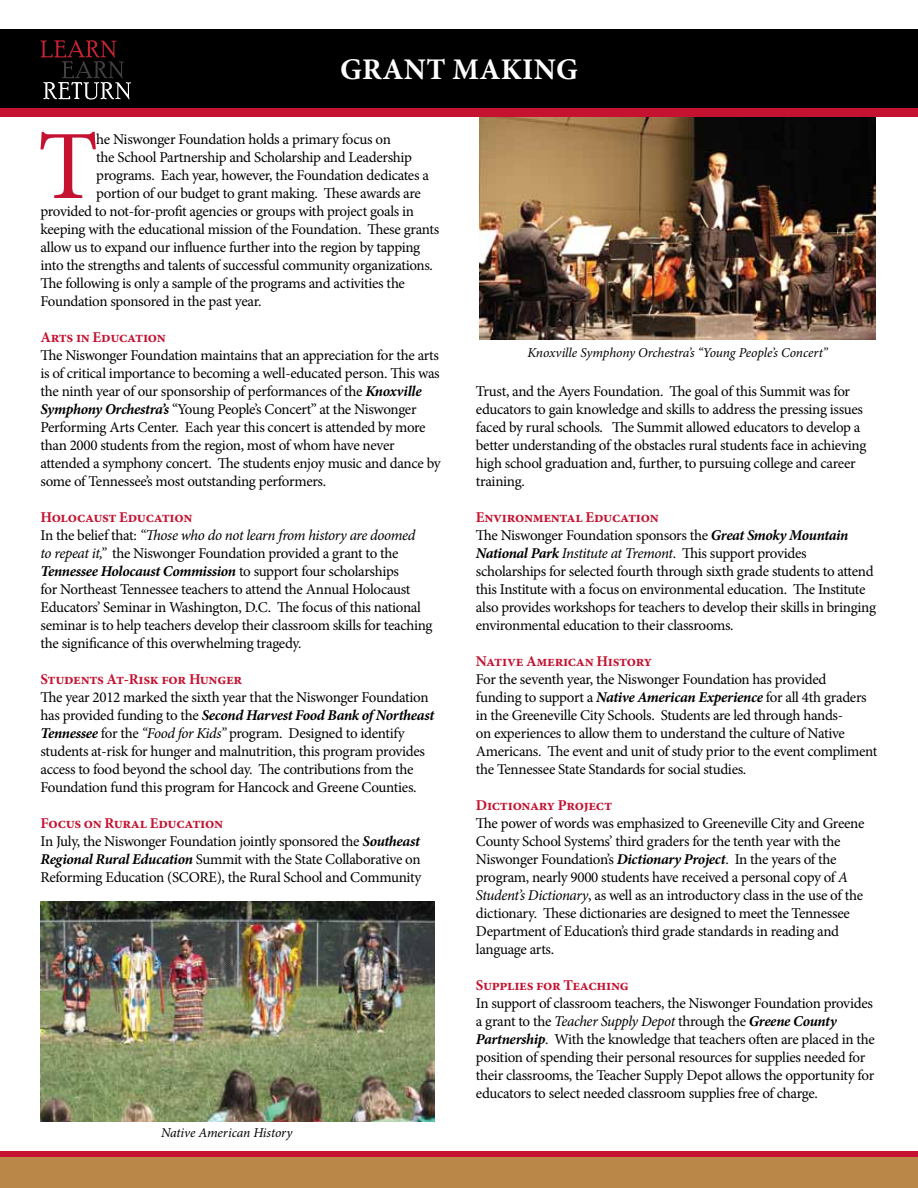
<style>
.page{position:relative;width:918px;height:1188px;background:#fff}
.page>*{position:absolute;margin:0;border:0;box-sizing:border-box;transform-origin:0 0}
.t1{font:98.1px "Minion Pro";color:#c41230}
.t2{font:700 30px "Minion Pro";letter-spacing:.01em;color:#fff}
.t3{font:15px/18px "Minion Pro";letter-spacing:-.025em;color:#000}
.t4{font:700 15px "Minion Pro";letter-spacing:-.02em;color:#c41230}
.t5{font:italic 13.5px "Minion Pro";letter-spacing:-.01em;color:#000}
.s1{font-weight:700;font-style:italic}
.s2{font-weight:700;color:#c41230}
.s3{font-style:italic}
</style>
<div class="page">
<img style="left:479px;top:117px;width:396px;height:222px">
<svg style="left:0;top:1151px;width:918px;height:7px;background:#c22233"></svg>
<div style="left:0;top:1158px;width:918px;height:30px;background:#ba8748"></div>
<img style="left:40px;top:901px;width:394px;height:220px">
<div style="left:0;top:104px;width:918px;height:13px;background:#c41230"></div>
<div style="left:0;top:29px;width:918px;height:79px;background:#000"></div>
<svg style="left:40px;top:40px;width:91px;height:60px"></svg>
<h2 class="t2" style="left:340px;top:48px;width:237px">GRANT MAKING</h2>
<h1 class="t1" style="left:38px;top:101px;width:62px">T</h1>
<p class="t3" style="left:96px;top:130px;width:296px">he Niswonger Foundation holds a primary focus on</p>
<p class="t3" style="left:96px;top:148px;width:317px">the School Partnership and Scholarship and Leadership</p>
<p class="t3" style="left:96px;top:166px;width:334px">programs. Each year, however, the Foundation dedicates a</p>
<p class="t3" style="left:96px;top:184px;width:326px">portion of our budget to grant making. These awards are</p>
<p class="t3" style="left:40px;top:202px;width:375px">provided to not-for-profit agencies or groups with project goals in</p>
<p class="t3" style="left:40px;top:220px;width:400px">keeping with the educational mission of the Foundation. These grants</p>
<p class="t3" style="left:40px;top:238px;width:381px">allow us to expand our influence further into the region by tapping</p>
<p class="t3" style="left:40px;top:256px;width:394px">into the strengths and talents of successful community organizations.</p>
<p class="t3" style="left:40px;top:274px;width:366px">The following is only a sample of the programs and activities the</p>
<p class="t3" style="left:40px;top:292px;width:223px">Foundation sponsored in the past year.</p>
<p class="t4" style="left:40px;top:327px;width:127px">Arts in Education</p>
<p class="t3" style="left:40px;top:346px;width:402px">The Niswonger Foundation maintains that an appreciation for the arts is of critical importance to becoming a well-educated person. This was the ninth year of our sponsorship of performances of the <span class="s1">Knoxville Symphony Orchestra’s</span> “Young People’s Concert” at the Niswonger Performing Arts Center. Each year this concert is attended by more than 2000 students from the region, most of whom have never attended a symphony concert. The students enjoy music and dance by some of Tennessee’s most outstanding performers.</p>
<p class="t3" style="left:40px;top:508px;width:394px"><span class="s2">Holocaust Education<br></span>In the belief that: <span class="s3">“Those who do not learn from history are doomed<br>to repeat it,”</span> the Niswonger Foundation provided a grant to the <span class="s1">Tennessee Holocaust Commission</span> to support four scholarships<br>for Northeast Tennessee teachers to attend the Annual Holocaust Educators’ Seminar in Washington, D.C. The focus of this national seminar is to help teachers develop their classroom skills for teaching the significance of this overwhelming tragedy.</p>
<p class="t4" style="left:40px;top:669px;width:203px">Students At-Risk for Hunger</p>
<p class="t3" style="left:40px;top:688px;width:395px">The year 2012 marked the sixth year that the Niswonger Foundation has provided funding to the <span class="s1">Second Harvest Food Bank of Northeast Tennessee</span> for the <span class="s3">“Food for Kids”</span> program. Designed to identify students at-risk for hunger and malnutrition, this program provides access to food beyond the school day. The contributions from the Foundation fund this program for Hancock and Greene Counties.</p>
<p class="t3" style="left:40px;top:814px;width:382px"><span class="s2">Focus on Rural Education<br></span>In July, the Niswonger Foundation jointly sponsored the <span class="s1">Southeast Regional Rural Education</span> Summit with the State Collaborative on Reforming Education (SCORE), the Rural School and Community</p>
<p class="t5" style="left:161px;top:1124px;width:133px">Native American History</p>
<p class="t5" style="left:528px;top:344px;width:302px">Knoxville Symphony Orchestra’s “Young People’s Concert”</p>
<p class="t3" style="left:476px;top:382px;width:392px">Trust, and the Ayers Foundation. The goal of this Summit was for educators to gain knowledge and skills to address the pressing issues faced by rural schools. The Summit allowed educators to develop a better understanding of the obstacles rural students face in achieving high school graduation and, further, to pursuing college and career training.</p>
<p class="t3" style="left:476px;top:508px;width:402px"><span class="s2">Environmental Education<br></span>The Niswonger Foundation sponsors the <span class="s1">Great Smoky Mountain National Park</span> <span class="s3">Institute at Tremont</span>. This support provides scholarships for selected fourth through sixth grade students to attend this Institute with a focus on environmental education. The Institute also provides workshops for teachers to develop their skills in bringing environmental education to their classrooms.</p>
<p class="t4" style="left:476px;top:651px;width:178px">Native American History</p>
<p class="t3" style="left:476px;top:670px;width:403px">For the seventh year, the Niswonger Foundation has provided<br>funding to support a <span class="s1">Native American Experience</span> for all 4th graders in the Greeneville City Schools. Students are led through hands-<br>on experiences to allow them to understand the culture of Native Americans. The event and unit of study prior to the event compliment the Tennessee State Standards for social studies.</p>
<p class="t4" style="left:476px;top:795px;width:138px">Dictionary Project</p>
<p class="t3" style="left:476px;top:814px;width:390px">The power of words was emphasized to Greeneville City and Greene County School Systems’ third graders for the tenth year with the Niswonger Foundation’s <span class="s1">Dictionary Project</span>. In the years of the program, nearly 9000 students have received a personal copy of <span class="s3">A Student’s Dictionary</span>, as well as an introductory class in the use of the dictionary. These dictionaries are designed to meet the Tennessee Department of Education’s third grade standards in reading and language arts.</p>
<p class="t4" style="left:476px;top:975px;width:154px">Supplies for Teaching</p>
<p class="t3" style="left:476px;top:994px;width:400px">In support of classroom teachers, the Niswonger Foundation provides a grant to the <span class="s3">Teacher Supply Depot</span> through the <span class="s1">Greene County Partnership</span>. With the knowledge that teachers often are placed in the position of spending their personal resources for supplies needed for their classrooms, the Teacher Supply Depot allows the opportunity for educators to select needed classroom supplies free of charge.</p>
</div>
